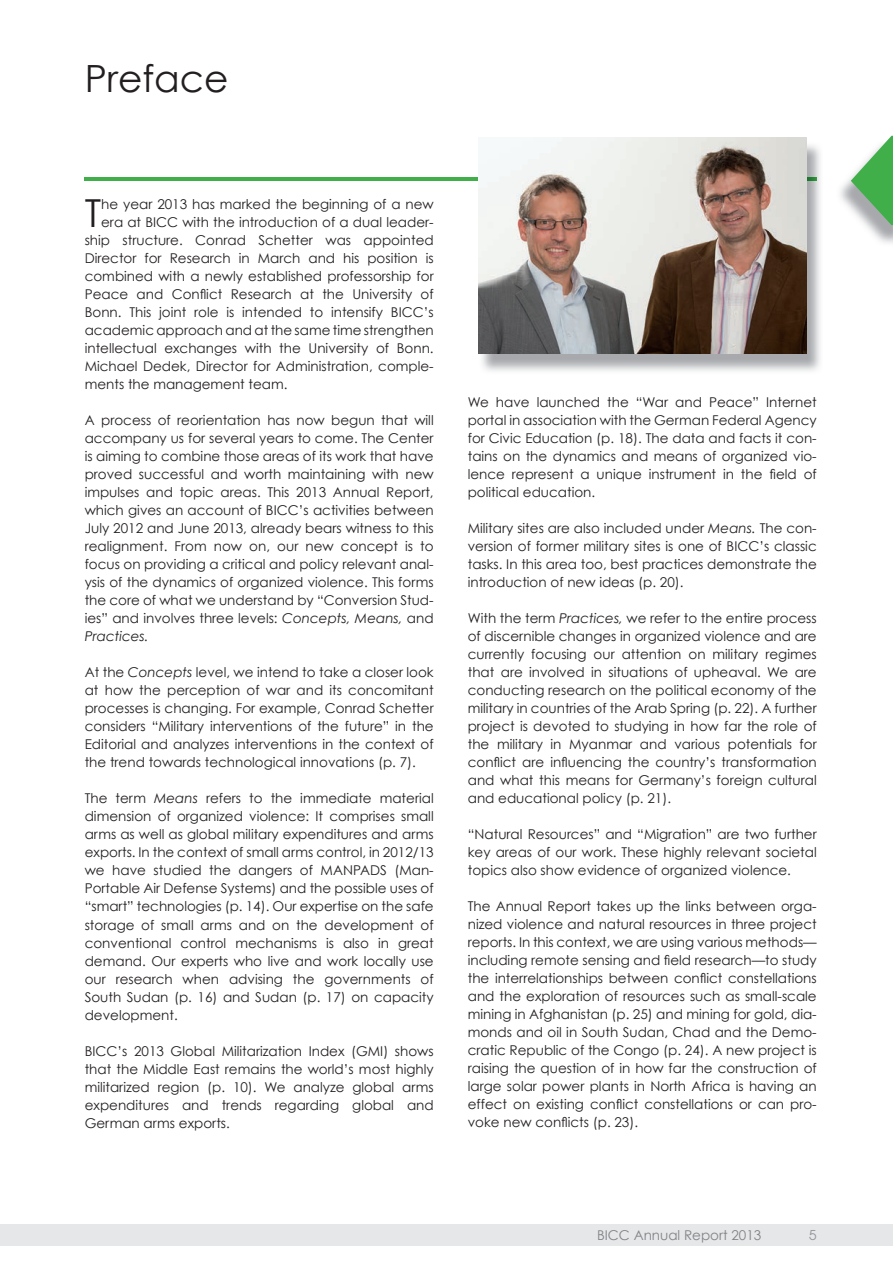
<style>
.page{position:relative;width:893px;height:1263px;background:#fff}
.page>*{position:absolute;margin:0;border:0;box-sizing:border-box;transform-origin:0 0}
.t1{font:38.55px "Century Gothic";color:#231f20}
.t2{font:37.5px "Century Gothic";color:#231f20}
.t3{font:15px "Avant Garde Gothic Itc T";color:#939598}
.t4{font:13.5px/18px "Century Gothic";color:#231f20;text-align:justify}
.t5{font:13.5px "Century Gothic";color:#808285}
.s1{font-style:italic}
</style>
<div class="page">
<div style="left:0;top:1224px;width:892px;height:21px;background:#e6e7e9"></div>
<svg style="left:850px;top:136px;width:42px;height:89px"></svg>
<hr style="left:85px;top:177px;width:731px;height:3px;background:#40ae49">
<img style="left:478px;top:142px;width:342px;height:229px">
<img style="left:805px;top:177px;width:11px;height:3px">
<img style="left:478px;top:138px;width:327px;height:215px">
<h2 class="t2" style="left:85px;top:55px;width:145px">Preface</h2>
<h1 class="t1" style="left:85px;top:190px;width:18px">T</h1>
<p class="t4" style="left:101px;top:195px;width:334px">he year 2013 has marked the beginning of a new</p>
<p class="t4" style="left:101px;top:213px;width:334px">era at BICC with the introduction of a dual leader-</p>
<p class="t4" style="left:85px;top:231px;width:350px">ship structure. Conrad Schetter was appointed</p>
<p class="t4" style="left:85px;top:249px;width:350px">Director for Research in March and his position is</p>
<p class="t4" style="left:85px;top:267px;width:350px">combined with a newly established professorship for</p>
<p class="t4" style="left:85px;top:285px;width:350px">Peace and Conflict Research at the University of</p>
<p class="t4" style="left:85px;top:303px;width:350px">Bonn. This joint role is intended to intensify BICC’s</p>
<p class="t4" style="left:85px;top:321px;width:350px">academic approach and at the same time strengthen</p>
<p class="t4" style="left:85px;top:339px;width:350px">intellectual exchanges with the University of Bonn.</p>
<p class="t4" style="left:85px;top:357px;width:350px">Michael Dedek, Director for Administration, comple-</p>
<p class="t4" style="left:85px;top:375px;width:204px">ments the management team.</p>
<p class="t4" style="left:85px;top:411px;width:350px">A process of reorientation has now begun that will accompany us for several years to come. The Center is aiming to combine those areas of its work that have proved successful and worth maintaining with new impulses and topic areas. This 2013 Annual Report, which gives an account of BICC’s activities between July 2012 and June 2013, already bears witness to this realignment. From now on, our new concept is to focus on providing a critical and policy relevant anal&shy;ysis of the dynamics of organized violence. This forms the core of what we understand by “Conversion Stud&shy;ies” and involves three levels: <span class="s1">Concepts, Means,</span> and <span class="s1">Practices.</span></p>
<p class="t4" style="left:85px;top:663px;width:350px">At the <span class="s1">Concepts</span> level, we intend to take a closer look at how the perception of war and its concomitant processes is changing. For example, Conrad Schetter considers “Military interventions of the future” in the Editorial and analyzes interventions in the context of the trend towards technological innovations (p. 7).</p>
<p class="t4" style="left:85px;top:789px;width:350px">The term <span class="s1">Means</span> refers to the immediate material dimension of organized violence: It comprises small arms as well as global military expenditures and arms exports. In the context of small arms control, in 2012/13 we have studied the dangers of MANPADS (Man-Portable Air Defense Systems) and the possible uses of “smart” technologies (p. 14). Our expertise on the safe storage of small arms and on the development of conventional control mechanisms is also in great demand. Our experts who live and work locally use our research when advising the governments of South Sudan (p. 16) and Sudan (p. 17) on capacity development.</p>
<p class="t4" style="left:85px;top:1041px;width:350px">BICC’s 2013 Global Militarization Index (GMI) shows that the Middle East remains the world’s most highly militarized region (p. 10). We analyze global arms expenditures and trends regarding global and German arms exports.</p>
<p class="t4" style="left:467px;top:393px;width:350px">We have launched the “War and Peace” Internet portal in association with the German Federal Agency for Civic Education (p. 18). The data and facts it con&shy;tains on the dynamics and means of organized vio&shy;lence represent a unique instrument in the field of political education.</p>
<p class="t4" style="left:467px;top:519px;width:350px">Military sites are also included under <span class="s1">Means.</span> The con&shy;version of former military sites is one of BICC’s classic tasks. In this area too, best practices demonstrate the introduction of new ideas (p. 20).</p>
<p class="t4" style="left:467px;top:609px;width:350px">With the term <span class="s1">Practices,</span> we refer to the entire process of discernible changes in organized violence and are currently focusing our attention on military regimes that are involved in situations of upheaval. We are conducting research on the political economy of the military in countries of the Arab Spring (p. 22). A further project is devoted to studying in how far the role of the military in Myanmar and various potentials for conflict are influencing the country’s transformation and what this means for Germany’s foreign cultural and educational policy (p. 21).</p>
<p class="t4" style="left:467px;top:825px;width:350px">“Natural Resources” and “Migration” are two further key areas of our work. These highly relevant societal topics also show evidence of organized violence.</p>
<p class="t4" style="left:467px;top:897px;width:350px">The Annual Report takes up the links between orga&shy;nized violence and natural resources in three project reports. In this context, we are using various methods— including remote sensing and field research—to study the interrelationships between conflict constellations and the exploration of resources such as small-scale mining in Afghanistan (p. 25) and mining for gold, dia&shy;monds and oil in South Sudan, Chad and the Demo&shy;cratic Republic of the Congo (p. 24). A new project is raising the question of in how far the construction of large solar power plants in North Africa is having an effect on existing conflict constellations or can pro&shy;voke new conflicts (p. 23).</p>
<p class="t5" style="left:597px;top:1226px;width:166px">BICC Annual Report 2013</p>
<p class="t3" style="left:808px;top:1225px;width:9px">5</p>
</div>
